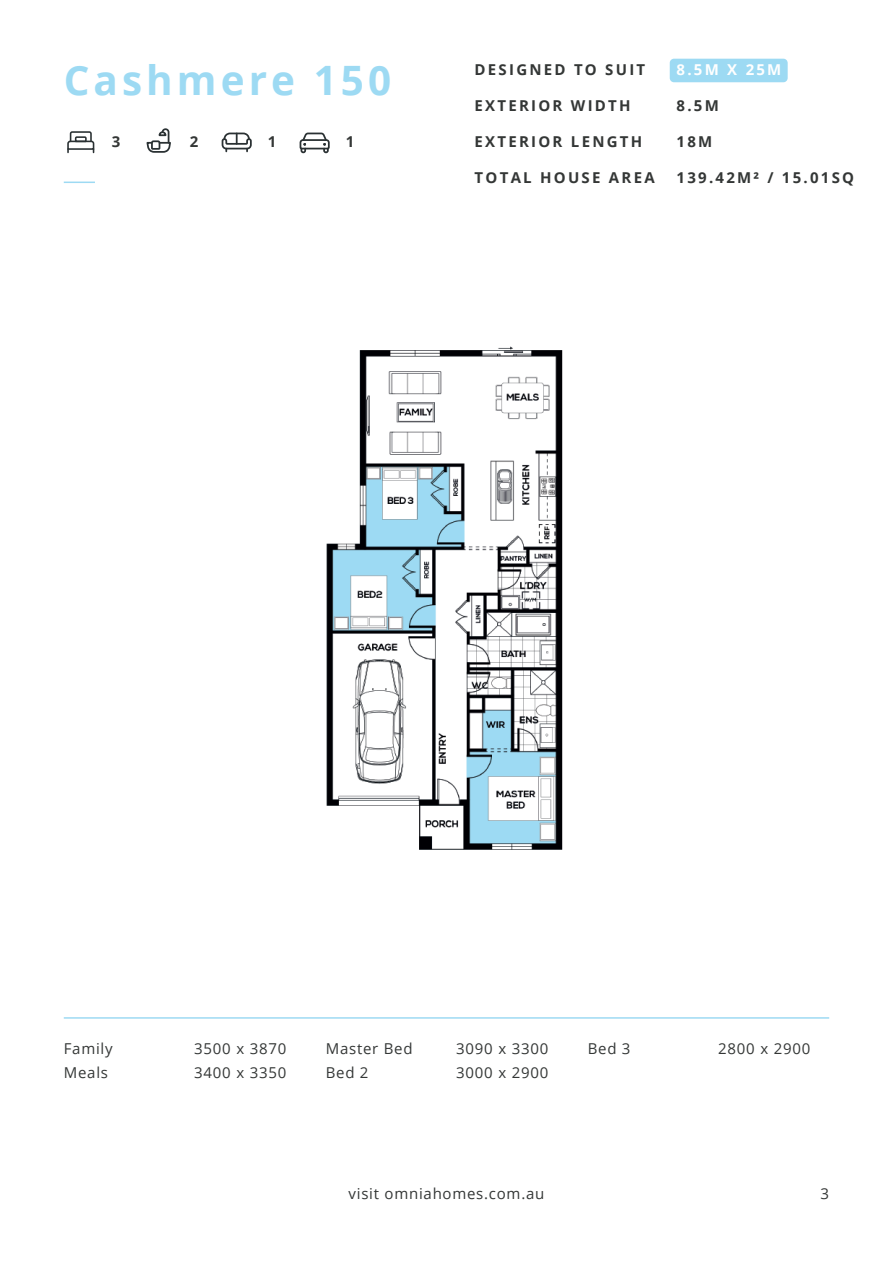
<style>
.page{position:relative;width:893px;height:1263px;background:#fff}
.page>*{position:absolute;margin:0;border:0;box-sizing:border-box;transform-origin:0 0}
.t1{font:700 40.5px "Open Sans";letter-spacing:.1em;color:#9ddaf3}
.t2{font:15px "Open Sans";letter-spacing:.05em;color:#343736}
.t3{font:700 15px "Open Sans";letter-spacing:.15em;color:#343736}
.t4{font:700 15px "Open Sans";color:#fff}
</style>
<div class="page">
<hr style="left:64px;top:1017px;width:765px;height:2px;background:#9ddaf3">
<div style="left:670px;top:59px;width:118px;height:23px;background:#9ddaf3;border-radius:4px"></div>
<img style="left:326px;top:346px;width:237px;height:504px">
<svg style="left:67px;top:131px;width:28px;height:21px"></svg>
<svg style="left:146px;top:128px;width:25px;height:25px"></svg>
<svg style="left:221px;top:132px;width:31px;height:19px"></svg>
<svg style="left:299px;top:132px;width:31px;height:22px"></svg>
<hr style="left:64px;top:182px;width:31px;height:1px;background:#9ddaf3">
<h1 class="t1" style="left:64px;top:51px;width:329px">Cashmere 150</h1>
<p class="t4" style="left:676px;top:59px;width:106px">8.5M X 25M</p>
<p class="t3" style="left:676px;top:95px;width:44px">8.5M</p>
<p class="t3" style="left:676px;top:131px;width:37px">18M</p>
<p class="t3" style="left:676px;top:167px;width:179px">139.42M² / 15.01SQ</p>
<p class="t3" style="left:475px;top:59px;width:172px">DESIGNED TO SUIT</p>
<p class="t3" style="left:475px;top:95px;width:158px">EXTERIOR WIDTH</p>
<p class="t3" style="left:475px;top:131px;width:169px">EXTERIOR LENGTH</p>
<p class="t3" style="left:475px;top:167px;width:182px">TOTAL HOUSE AREA</p>
<p class="t3" style="left:112px;top:131px;width:10px">3</p>
<p class="t3" style="left:190px;top:131px;width:10px">2</p>
<p class="t3" style="left:268px;top:131px;width:10px">1</p>
<p class="t3" style="left:346px;top:131px;width:10px">1</p>
<p class="t2" style="left:64px;top:1039px;width:50px">Family</p>
<p class="t2" style="left:194px;top:1039px;width:94px">3500 x 3870</p>
<p class="t2" style="left:64px;top:1063px;width:46px">Meals</p>
<p class="t2" style="left:194px;top:1063px;width:94px">3400 x 3350</p>
<p class="t2" style="left:326px;top:1039px;width:88px">Master Bed</p>
<p class="t2" style="left:456px;top:1039px;width:94px">3090 x 3300</p>
<p class="t2" style="left:326px;top:1063px;width:44px">Bed 2</p>
<p class="t2" style="left:456px;top:1063px;width:94px">3000 x 2900</p>
<p class="t2" style="left:588px;top:1039px;width:44px">Bed 3</p>
<p class="t2" style="left:718px;top:1039px;width:94px">2800 x 2900</p>
<p class="t2" style="left:349px;top:1183px;width:197px">visit omniahomes.com.au</p>
<p class="t2" style="left:821px;top:1183px;width:10px">3</p>
</div>
